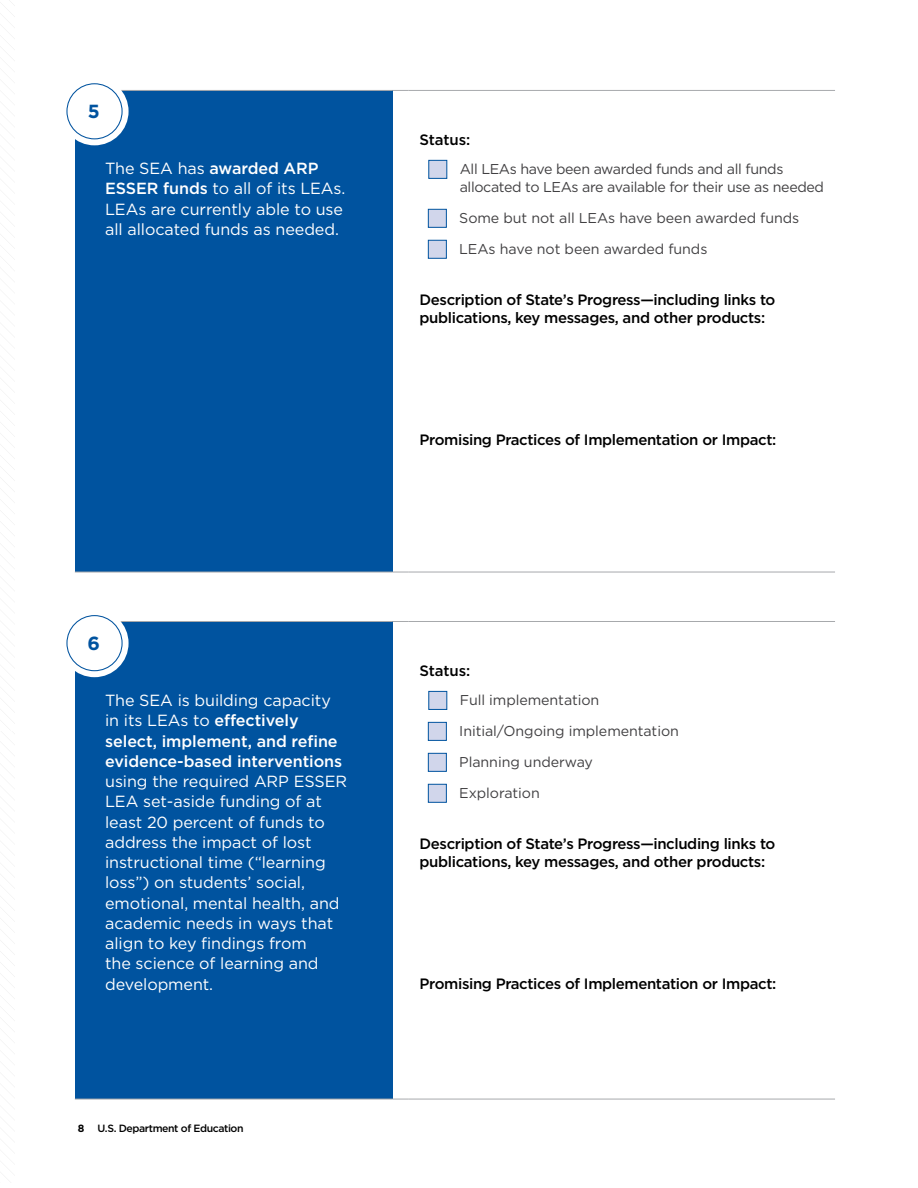
<style>
.page{position:relative;width:918px;height:1188px;background:#fff}
.page>*{position:absolute;margin:0;border:0;box-sizing:border-box;transform-origin:0 0}
.t1{font:700 19.05px "Gotham";color:#00539f}
.t2{font:16.2px/20.2px "Gotham";letter-spacing:-.005em;color:#fff}
.t3{font:500 15px/18px "Gotham";letter-spacing:-.025em;color:#000}
.t4{font:14.25px "Gotham";letter-spacing:-.005em;color:#414042}
.t5{font:14.25px/18px "Gotham";letter-spacing:-.025em;color:#414042}
.t6{font:500 10.5px "Gotham";letter-spacing:-.04em;color:#000}
.t7{font:700 10.5px "Gotham";color:#000}
.s1{font-weight:500}
</style>
<div class="page">
<svg style="left:0;top:0;width:14px;height:976px"></svg>
<div style="left:75px;top:621px;width:317px;height:478px;background:#00539f"></div>
<hr style="left:75px;top:621px;width:317px;height:1px;background:#a7a9ac">
<svg style="left:392px;top:621px;width:17px;height:1px"></svg>
<hr style="left:409px;top:621px;width:426px;height:1px;background:#a7a9ac">
<hr style="left:75px;top:1099px;width:317px;height:1px;background:#a7a9ac">
<svg style="left:392px;top:1099px;width:17px;height:1px"></svg>
<hr style="left:409px;top:1099px;width:426px;height:1px;background:#a7a9ac">
<div style="left:428px;top:691px;width:19px;height:19px;background:#d1d6eb;border:1px solid #00539f"></div>
<div style="left:428px;top:722px;width:19px;height:19px;background:#d1d6eb;border:1px solid #00539f"></div>
<div style="left:428px;top:753px;width:19px;height:19px;background:#d1d6eb;border:1px solid #00539f"></div>
<div style="left:428px;top:784px;width:19px;height:19px;background:#d1d6eb;border:1px solid #00539f"></div>
<div style="left:60px;top:609px;width:69px;height:68px;background:#fff;border-radius:50%"></div>
<div style="left:66px;top:615px;width:57px;height:56px;border:1px solid #00539f;border-radius:50%"></div>
<div style="left:75px;top:90px;width:317px;height:482px;background:#00539f"></div>
<hr style="left:75px;top:90px;width:317px;height:1px;background:#a7a9ac">
<svg style="left:392px;top:90px;width:17px;height:1px"></svg>
<hr style="left:409px;top:90px;width:426px;height:1px;background:#a7a9ac">
<hr style="left:75px;top:572px;width:317px;height:1px;background:#a7a9ac">
<svg style="left:392px;top:572px;width:17px;height:1px"></svg>
<hr style="left:409px;top:572px;width:426px;height:1px;background:#a7a9ac">
<div style="left:428px;top:160px;width:19px;height:19px;background:#d1d6eb;border:1px solid #00539f"></div>
<div style="left:428px;top:209px;width:19px;height:19px;background:#d1d6eb;border:1px solid #00539f"></div>
<div style="left:428px;top:240px;width:19px;height:19px;background:#d1d6eb;border:1px solid #00539f"></div>
<div style="left:60px;top:77px;width:69px;height:68px;background:#fff;border-radius:50%"></div>
<div style="left:66px;top:83px;width:57px;height:56px;border:1px solid #00539f;border-radius:50%"></div>
<p class="t1" style="left:88px;top:99px;width:13px">5</p>
<p class="t2" style="left:105px;top:158px;width:242px">The SEA has <span class="s1">awarded ARP<br>ESSER funds</span> to all of its LEAs.<br>LEAs are currently able to use all allocated funds as needed.</p>
<p class="t3" style="left:420px;top:131px;width:52px">Status:</p>
<p class="t5" style="left:460px;top:160px;width:366px">All LEAs have been awarded funds and all funds allocated to LEAs are available for their use as needed</p>
<p class="t4" style="left:459px;top:209px;width:342px">Some but not all LEAs have been awarded funds</p>
<p class="t4" style="left:459px;top:240px;width:250px">LEAs have not been awarded funds</p>
<p class="t3" style="left:420px;top:290px;width:357px">Description of State’s Progress—including links to publications, key messages, and other products:</p>
<p class="t3" style="left:420px;top:430px;width:358px">Promising Practices of Implementation or Impact:</p>
<p class="t1" style="left:88px;top:631px;width:14px">6</p>
<p class="t2" style="left:105px;top:690px;width:243px">The SEA is building capacity in its LEAs to <span class="s1">effectively select, implement, and refine evidence-based interventions </span>using the required ARP ESSER<br>LEA set-aside funding of at least 20 percent of funds to address the impact of lost instructional time (“learning loss”) on students’ social, emotional, mental health, and academic needs in ways that align to key findings from<br>the science of learning and development.</p>
<p class="t7" style="left:78px;top:1121px;width:8px">8</p>
<p class="t6" style="left:98px;top:1121px;width:147px">U.S. Department of Education</p>
<p class="t3" style="left:420px;top:662px;width:52px">Status:</p>
<p class="t4" style="left:460px;top:691px;width:141px">Full implementation</p>
<p class="t4" style="left:459px;top:722px;width:221px">Initial/Ongoing implementation</p>
<p class="t4" style="left:459px;top:753px;width:135px">Planning underway</p>
<p class="t4" style="left:459px;top:784px;width:82px">Exploration</p>
<p class="t3" style="left:420px;top:834px;width:357px">Description of State’s Progress—including links to publications, key messages, and other products:</p>
<p class="t3" style="left:420px;top:974px;width:358px">Promising Practices of Implementation or Impact:</p>
</div>
